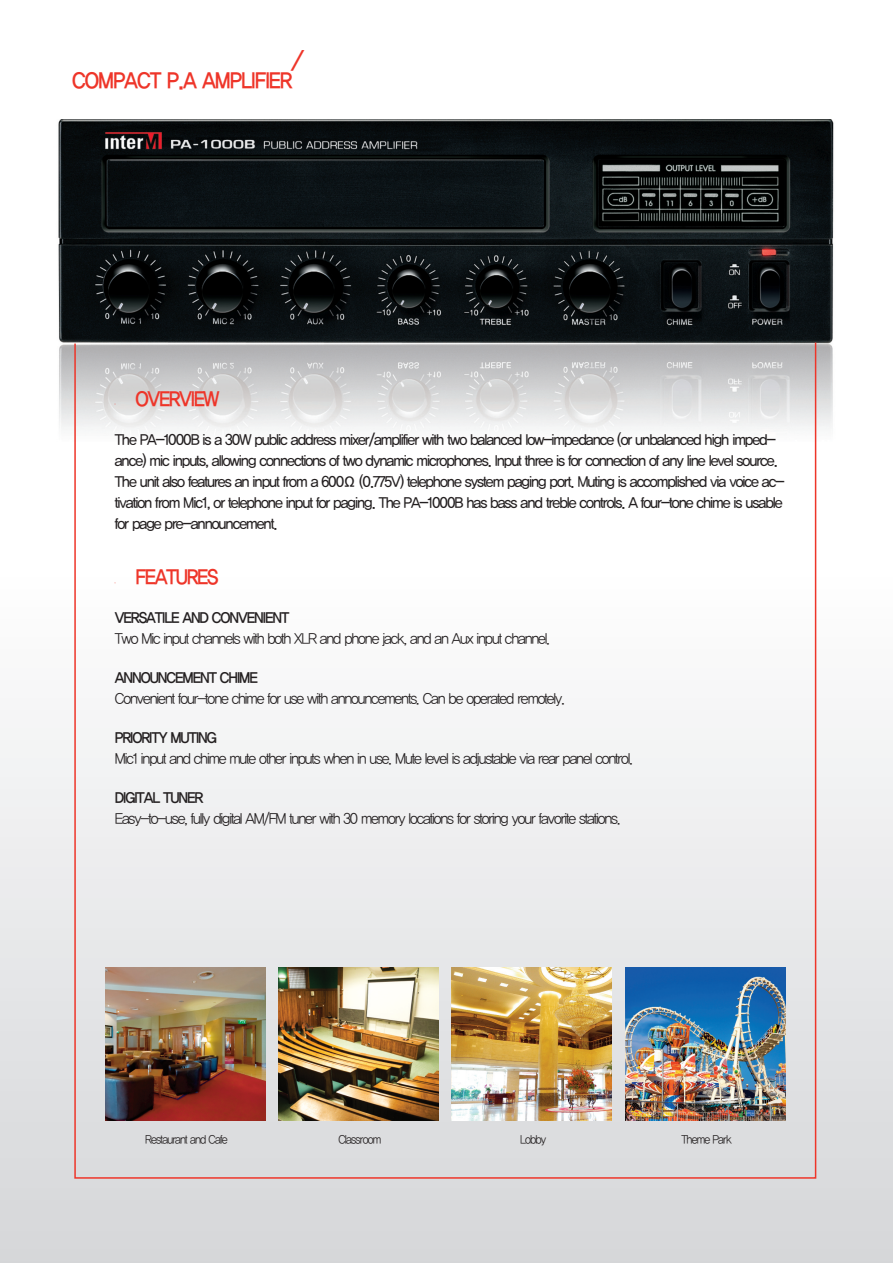
<style>
.page{position:relative;width:893px;height:1263px;background:#fff}
.page>*{position:absolute;margin:0;border:0;box-sizing:border-box;transform-origin:0 0}
.t1{font:22.5px "YDVYGO Std 14";letter-spacing:-.05em;color:#ee3529;scale:.9 1}
.t2{font:italic 22.5px "YDVYGO Std 14";color:#ee3529;scale:.95 1}
.t3{font:21px "YDVYGO Std 14";letter-spacing:-.075em;color:#ee3529;scale:.9 1}
.t4{font:15px/21px "YDVYGO Std 13";letter-spacing:-.075em;color:#231f20;scale:.95 1}
.t5{font:15px "YDVYGO Std 12";letter-spacing:-.075em;color:#231f20;scale:.95 1}
.t6{font:15px "YDVYGO Std 14";letter-spacing:-.075em;color:#231f20;scale:.95 1}
.t7{font:12px "YDVYGO Std 12";letter-spacing:-.075em;color:#231f20;scale:.9 1}
</style>
<div class="page">
<div style="left:0;top:0;width:893px;height:1263px;background:linear-gradient(to bottom,#fff,#dddee0)"></div>
<img style="left:51px;top:119px;width:798px;height:368px">
<img style="left:74px;top:341px;width:743px;height:838px">
<h1 class="t2" style="left:292px;top:49px;width:12px">/</h1>
<h1 class="t1" style="left:72px;top:69px;width:247px">COMPACT P.A AMPLIFIER</h1>
<h2 class="t3" style="left:136px;top:388px;width:94px">OVERVIEW</h2>
<p class="t4" style="left:115px;top:429px;width:706px">The PA-1000B is a 30W public address mixer/amplifier with two balanced low-impedance (or unbalanced high imped&shy;ance) mic inputs, allowing connections of two dynamic microphones. Input three is for connection of any line level source.<br>The unit also features an input from a 600Ω (0.775V) telephone system paging port. Muting is accomplished via voice ac&shy;tivation from Mic1, or telephone input for paging. The PA-1000B has bass and treble controls. A four-tone chime is usable for page pre-announcement.</p>
<h2 class="t3" style="left:136px;top:566px;width:93px">FEATURES</h2>
<p class="t6" style="left:115px;top:610px;width:185px">VERSATILE AND CONVENIENT</p>
<p class="t5" style="left:115px;top:631px;width:460px">Two Mic input channels with both XLR and phone jack, and an Aux input channel.</p>
<p class="t6" style="left:115px;top:670px;width:152px">ANNOUNCEMENT CHIME</p>
<p class="t5" style="left:115px;top:691px;width:475px">Convenient four-tone chime for use with announcements. Can be operated remotely.</p>
<p class="t6" style="left:115px;top:730px;width:109px">PRIORITY MUTING</p>
<p class="t5" style="left:115px;top:751px;width:547px">Mic1 input and chime mute other inputs when in use. Mute level is adjustable via rear panel control.</p>
<p class="t6" style="left:115px;top:790px;width:95px">DIGITAL TUNER</p>
<p class="t5" style="left:115px;top:811px;width:534px">Easy-to-use, fuly digital AM/FM tuner with 30 memory locations for storing your favorite stations.</p>
<p class="t7" style="left:145px;top:1133px;width:93px">Restaurant and Cafe</p>
<p class="t7" style="left:338px;top:1133px;width:49px">Classroom</p>
<p class="t7" style="left:520px;top:1133px;width:31px">Lobby</p>
<p class="t7" style="left:681px;top:1133px;width:57px">Theme Park</p>
</div>
